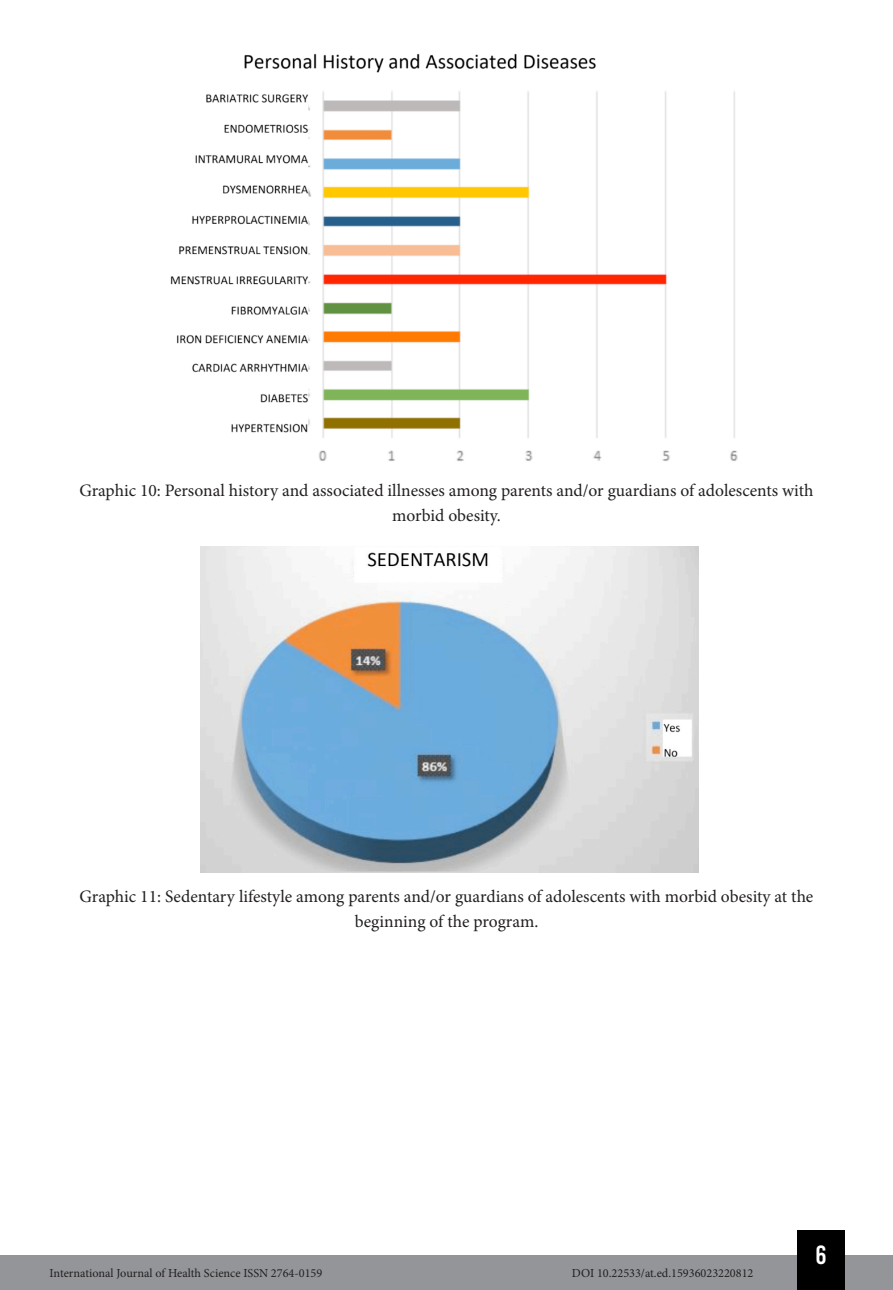
<style>
.page{position:relative;width:893px;height:1290px;background:#fff}
.page>*{position:absolute;margin:0;border:0;box-sizing:border-box;transform-origin:0 0}
.t1{font:26.25px "Bebas Kai";color:#fff}
.Info_Imagem{font:17.5px/24.5px "Minion Pro";color:#231f20;text-align:center}
.t2{font:12.25px "Minion Pro";color:#231f20}
</style>
<div class="page">
<div style="left:0;top:1255px;width:893px;height:35px;background:#939598"></div>
<div style="left:797px;top:1230px;width:48px;height:60px;background:#000"></div>
<img style="left:170px;top:53px;width:568px;height:408px">
<img style="left:201px;top:546px;width:497px;height:326px">
<p class="Info_Imagem" style="left:79px;top:479px;width:736px">Graphic 10: Personal history and associated illnesses among parents and/or guardians of adolescents with morbid obesity.</p>
<p class="Info_Imagem" style="left:80px;top:884px;width:735px">Graphic 11: Sedentary lifestyle among parents and/or guardians of adolescents with morbid obesity at the beginning of the program.</p>
<p class="t2" style="left:50px;top:1265px;width:274px">International Journal of Health Science ISSN 2764-0159</p>
<p class="t2" style="left:572px;top:1265px;width:183px">DOI 10.22533/at.ed.15936023220812</p>
<h1 class="t1" style="left:815px;top:1241px;width:13px">6</h1>
</div>
